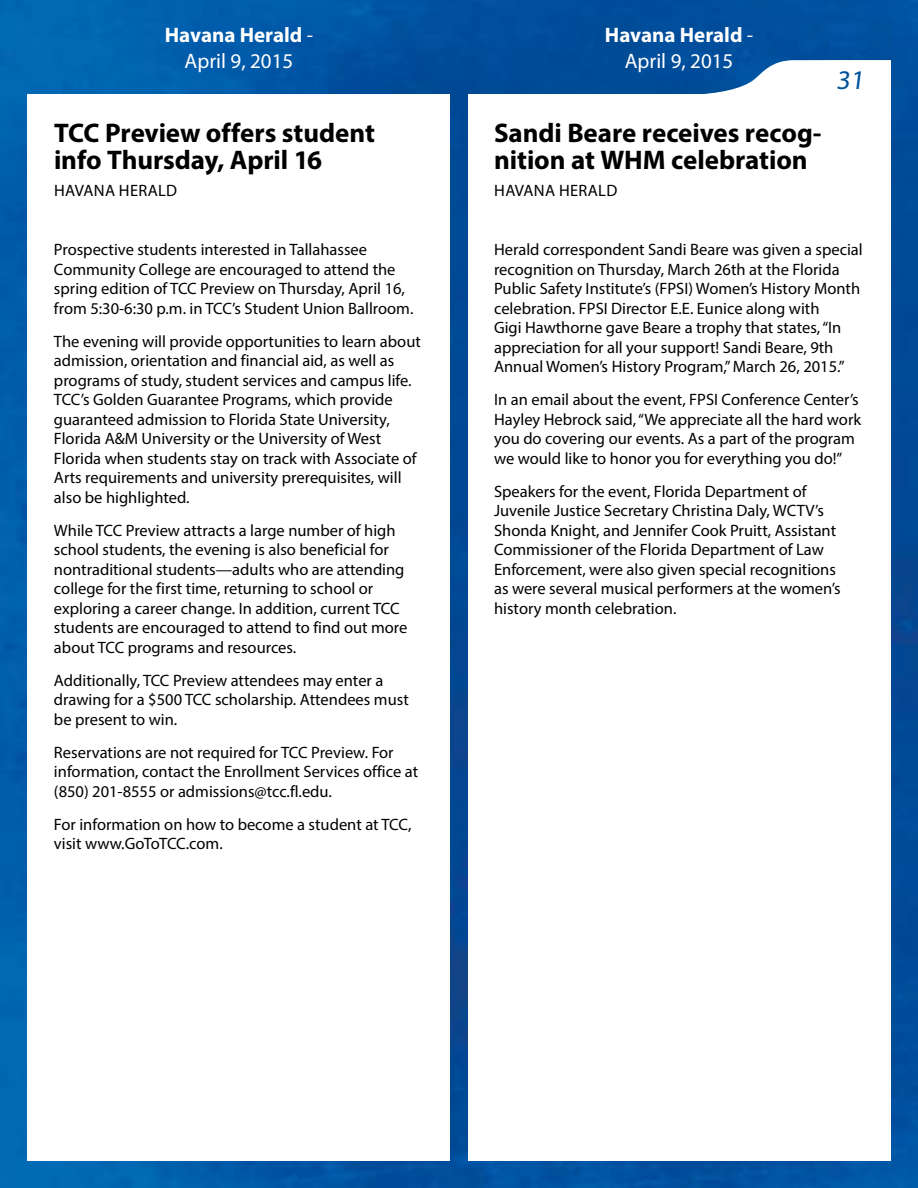
<style>
.page{position:relative;width:918px;height:1188px;background:#fff}
.page>*{position:absolute;margin:0;border:0;box-sizing:border-box;transform-origin:0 0}
.t1{font:700 27px/27px "Myriad Pro";letter-spacing:-.005em;color:#000}
.t2{font:27px "Myriad Pro";color:#00529c}
.t3{font:700 21px/25.2px "Myriad Pro";color:#fff;text-align:center}
.t4{font:16.5px/19.5px "Myriad Pro";color:#000}
.t5{font:16.5px "Myriad Pro";letter-spacing:.02em;color:#000}
.s1{font-weight:400}
</style>
<div class="page">
<img style="left:0;top:0;width:918px;height:1188px">
<svg style="left:626px;top:60px;width:265px;height:34px"></svg>
<div style="left:468px;top:94px;width:423px;height:1067px;background:#fff"></div>
<div style="left:27px;top:94px;width:423px;height:1067px;background:#fff"></div>
<p class="t3" style="left:165px;top:22px;width:150px">Havana Herald <span class="s1">-<br>April 9, 2015</span></p>
<h1 class="t1" style="left:54px;top:118px;width:322px">TCC Preview offers student info Thursday, April 16</h1>
<p class="t5" style="left:54px;top:180px;width:125px">HAVANA HERALD</p>
<p class="t4" style="left:54px;top:240px;width:360px">Prospective students interested in Tallahassee Community College are encouraged to attend the spring edition of TCC Preview on Thursday, April 16, from 5:30-6:30 p.m. in TCC’s Student Union Ballroom.</p>
<p class="t4" style="left:54px;top:331px;width:368px">The evening will provide opportunities to learn about admission, orientation and financial aid, as well as programs of study, student services and campus life.<br>TCC’s Golden Guarantee Programs, which provide guaranteed admission to Florida State University, Florida A&amp;M University or the University of West Florida when students stay on track with Associate of Arts requirements and university prerequisites, will also be highlighted.</p>
<p class="t4" style="left:54px;top:520px;width:355px">While TCC Preview attracts a large number of high school students, the evening is also beneficial for nontraditional students—adults who are attending college for the first time, returning to school or exploring a career change. In addition, current TCC students are encouraged to attend to find out more about TCC programs and resources.</p>
<p class="t4" style="left:54px;top:670px;width:356px">Additionally, TCC Preview attendees may enter a drawing for a $500 TCC scholarship. Attendees must be present to win.</p>
<p class="t4" style="left:54px;top:742px;width:366px">Reservations are not required for TCC Preview. For information, contact the Enrollment Services office at (850) 201-8555 or admissions@tcc.fl.edu.</p>
<p class="t4" style="left:54px;top:814px;width:359px">For information on how to become a student at TCC, visit www.GoToTCC.com.</p>
<p class="t3" style="left:605px;top:22px;width:150px">Havana Herald <span class="s1">-<br>April 9, 2015</span></p>
<h1 class="t1" style="left:494px;top:118px;width:329px">Sandi Beare receives recog&shy;nition at WHM celebration</h1>
<p class="t5" style="left:494px;top:180px;width:125px">HAVANA HERALD</p>
<h1 class="t2" style="left:836px;top:64px;width:33px">31</h1>
<p class="t4" style="left:494px;top:240px;width:370px">Herald correspondent Sandi Beare was given a special recognition on Thursday, March 26th at the Florida Public Safety Institute’s (FPSI) Women’s History Month celebration. FPSI Director E.E. Eunice along with<br>Gigi Hawthorne gave Beare a trophy that states, “In appreciation for all your support! Sandi Beare, 9th Annual Women’s History Program,” March 26, 2015.”</p>
<p class="t4" style="left:494px;top:390px;width:369px">In an email about the event, FPSI Conference Center’s Hayley Hebrock said, “We appreciate all the hard work you do covering our events. As a part of the program we would like to honor you for everything you do!”</p>
<p class="t4" style="left:494px;top:481px;width:348px">Speakers for the event, Florida Department of Juvenile Justice Secretary Christina Daly, WCTV’s Shonda Knight, and Jennifer Cook Pruitt, Assistant Commissioner of the Florida Department of Law Enforcement, were also given special recognitions as were several musical performers at the women’s history month celebration.</p>
</div>
